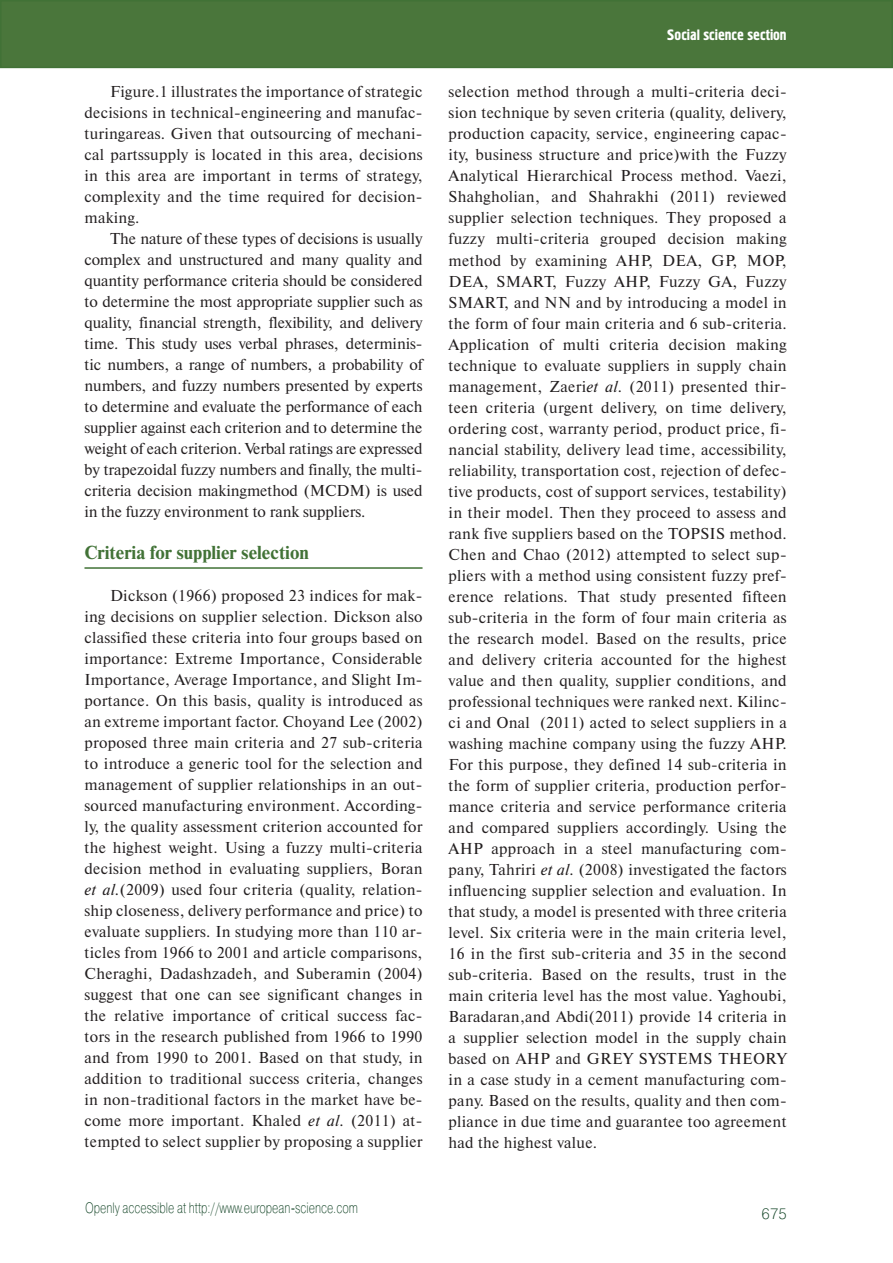
<style>
.page{position:relative;width:893px;height:1263px;background:#fff}
.page>*{position:absolute;margin:0;border:0;box-sizing:border-box;transform-origin:0 0}
.Заголовок{font:700 18.75px "Newton C";color:#417236}
.Текст_статьи{font:15.75px/21px "Newton C";letter-spacing:.02em;color:#231f20;text-align:justify}
.t1{font:15px "Pragmatica Light C";color:#0b3e1f;scale:.75 1}
.t2{font:15px "Hermes C";color:#fff}
.t3{font:15px "Pragmatica Light C";color:#0b3e1f}
.s1{font-style:italic}
</style>
<div class="page">
<div style="left:1px;top:1px;width:891px;height:66px;background:#4a763b"></div>
<div style="left:0;top:0;width:893px;height:68px;border:2px solid #417236"></div>
<hr style="left:84px;top:567px;width:339px;height:2px;background:#417236">
<p class="Текст_статьи" style="left:84px;top:81px;width:340px;text-indent:26px">Figure.1 illustrates the importance of strategic decisions in technical-engineering and manufac&shy;turingareas. Given that outsourcing of mechani&shy;cal partssupply is located in this area, decisions in this area are important in terms of strategy, complexity and the time required for decision&shy;making.</p>
<p class="Текст_статьи" style="left:84px;top:228px;width:340px;text-indent:26px">The nature of these types of decisions is usually complex and unstructured and many quality and quantity performance criteria should be considered to determine the most appropriate supplier such as quality, financial strength, flexibility, and delivery time. This study uses verbal phrases, determinis&shy;tic numbers, a range of numbers, a probability of numbers, and fuzzy numbers presented by experts to determine and evaluate the performance of each supplier against each criterion and to determine the weight of each criterion. Verbal ratings are expressed by trapezoidal fuzzy numbers and finally, the multi&shy;criteria decision makingmethod (MCDM) is used in the fuzzy environment to rank suppliers.</p>
<p class="Заголовок" style="left:84px;top:542px;width:226px">Criteria for supplier selection</p>
<p class="Текст_статьи" style="left:84px;top:585px;width:340px;text-indent:26px">Dickson (1966) proposed 23 indices for mak&shy;ing decisions on supplier selection. Dickson also classified these criteria into four groups based on importance: Extreme Importance, Considerable Importance, Average Importance, and Slight Im&shy;portance. On this basis, quality is introduced as an extreme important factor. Choyand Lee (2002) proposed three main criteria and 27 sub-criteria to introduce a generic tool for the selection and management of supplier relationships in an out&shy;sourced manufacturing environment. According&shy;ly, the quality assessment criterion accounted for the highest weight. Using a fuzzy multi-criteria decision method in evaluating suppliers, Boran <span class="s1">et al.</span>(2009) used four criteria (quality, relation&shy;ship closeness, delivery performance and price) to evaluate suppliers. In studying more than 110 ar&shy;ticles from 1966 to 2001 and article comparisons, Cheraghi, Dadashzadeh, and Suberamin (2004) suggest that one can see significant changes in the relative importance of critical success fac&shy;tors in the research published from 1966 to 1990 and from 1990 to 2001. Based on that study, in addition to traditional success criteria, changes in non-traditional factors in the market have be&shy;come more important. Khaled <span class="s1">et al.</span> (2011) at&shy;tempted to select supplier by proposing a supplier</p>
<p class="t1" style="left:85px;top:1199px;width:365px">Openly accessible at http://www.european-science.com</p>
<p class="t2" style="left:667px;top:26px;width:121px">Social science section</p>
<p class="Текст_статьи" style="left:449px;top:82px;width:340px">selection method through a multi-criteria deci&shy;sion technique by seven criteria (quality, delivery, production capacity, service, engineering capac&shy;ity, business structure and price)with the Fuzzy Analytical Hierarchical Process method. Vaezi, Shahgholian, and Shahrakhi (2011) reviewed supplier selection techniques. They proposed a fuzzy multi-criteria grouped decision making method by examining AHP, DEA, GP, MOP, DEA, SMART, Fuzzy AHP, Fuzzy GA, Fuzzy SMART, and NN and by introducing a model in the form of four main criteria and 6 sub-criteria.<br>Application of multi criteria decision making technique to evaluate suppliers in supply chain management, Zaeri<span class="s1">et al.</span> (2011) presented thir&shy;teen criteria (urgent delivery, on time delivery, ordering cost, warranty period, product price, fi&shy;nancial stability, delivery lead time, accessibility, reliability, transportation cost, rejection of defec&shy;tive products, cost of support services, testability) in their model. Then they proceed to assess and rank five suppliers based on the TOPSIS method.<br>Chen and Chao (2012) attempted to select sup&shy;pliers with a method using consistent fuzzy pref&shy;erence relations. That study presented fifteen sub-criteria in the form of four main criteria as the research model. Based on the results, price and delivery criteria accounted for the highest value and then quality, supplier conditions, and professional techniques were ranked next. Kilinc&shy;ci and Onal (2011) acted to select suppliers in a washing machine company using the fuzzy AHP.<br>For this purpose, they defined 14 sub-criteria in the form of supplier criteria, production perfor&shy;mance criteria and service performance criteria and compared suppliers accordingly. Using the AHP approach in a steel manufacturing com&shy;pany, Tahriri <span class="s1">et al.</span> (2008) investigated the factors influencing supplier selection and evaluation. In that study, a model is presented with three criteria level. Six criteria were in the main criteria level, 16 in the first sub-criteria and 35 in the second sub-criteria. Based on the results, trust in the main criteria level has the most value. Yaghoubi, Baradaran,and Abdi(2011) provide 14 criteria in a supplier selection model in the supply chain based on AHP and GREY SYSTEMS THEORY in a case study in a cement manufacturing com&shy;pany. Based on the results, quality and then com&shy;pliance in due time and guarantee too agreement had the highest value.</p>
<p class="t3" style="left:762px;top:1205px;width:27px">675</p>
</div>
